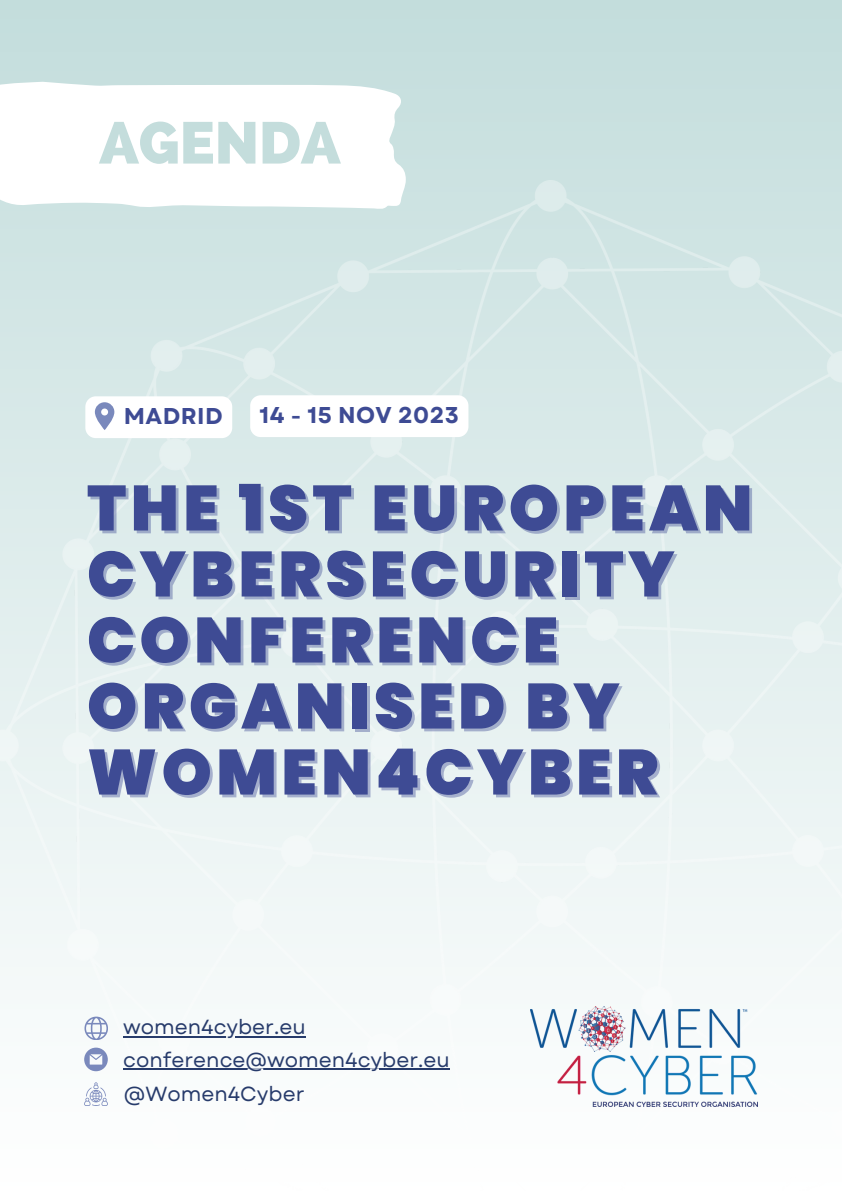
<style>
.page{position:relative;width:842px;height:1191px;background:#fff}
.page>*{position:absolute;margin:0;border:0;box-sizing:border-box;transform-origin:0 0}
.t1{font:900 63.8px/66px "Poppins";letter-spacing:.07em;color:#3e4b94}
.t2{font:800 58.7px "Raleway";color:#c4dddc}
.t3{font:700 22.8px "Garet";letter-spacing:.02em;color:#3e4b94}
.t4{font:20.4px "Garet";color:#273b6b}
</style>
<div class="page">
<div style="left:0;top:0;width:842px;height:1190px;background:#c6dfde"></div>
<img style="left:0;top:180px;width:842px;height:1010px">
<svg style="left:85px;top:1016px;width:23px;height:23px"></svg>
<svg style="left:84px;top:1047px;width:24px;height:24px"></svg>
<svg style="left:84px;top:1082px;width:24px;height:24px"></svg>
<hr style="left:123px;top:1035px;width:183px;height:2px;background:#273b6b">
<hr style="left:123px;top:1068px;width:327px;height:2px;background:#273b6b">
<svg style="left:0;top:82px;width:406px;height:128px;background:#fafcfc"></svg>
<img style="left:531px;top:1006px;width:226px;height:100px">
<div style="left:85px;top:396px;width:147px;height:42px;background:#fff;border-radius:10px"></div>
<svg style="left:95px;top:402px;width:19px;height:28px"></svg>
<div style="left:250px;top:395px;width:218px;height:42px;background:#fff;border-radius:10px"></div>
<p class="t2" style="left:99px;top:108px;width:243px">AGENDA</p>
<p class="t3" style="left:124px;top:400px;width:101px">MADRID</p>
<p class="t3" style="left:260px;top:399px;width:201px">14 - 15 NOV 2023</p>
<p class="t1" style="left:87px;top:475px;width:667px">THE 1ST EUROPEAN<br>CYBERSECURITY<br>CONFERENCE<br>ORGANISED BY<br>WOMEN4CYBER</p>
<p class="t4" style="left:123px;top:1012px;width:184px">women4cyber.eu</p>
<p class="t4" style="left:123px;top:1045px;width:328px">conference@women4cyber.eu</p>
<p class="t4" style="left:124px;top:1079px;width:182px">@Women4Cyber</p>
</div>
